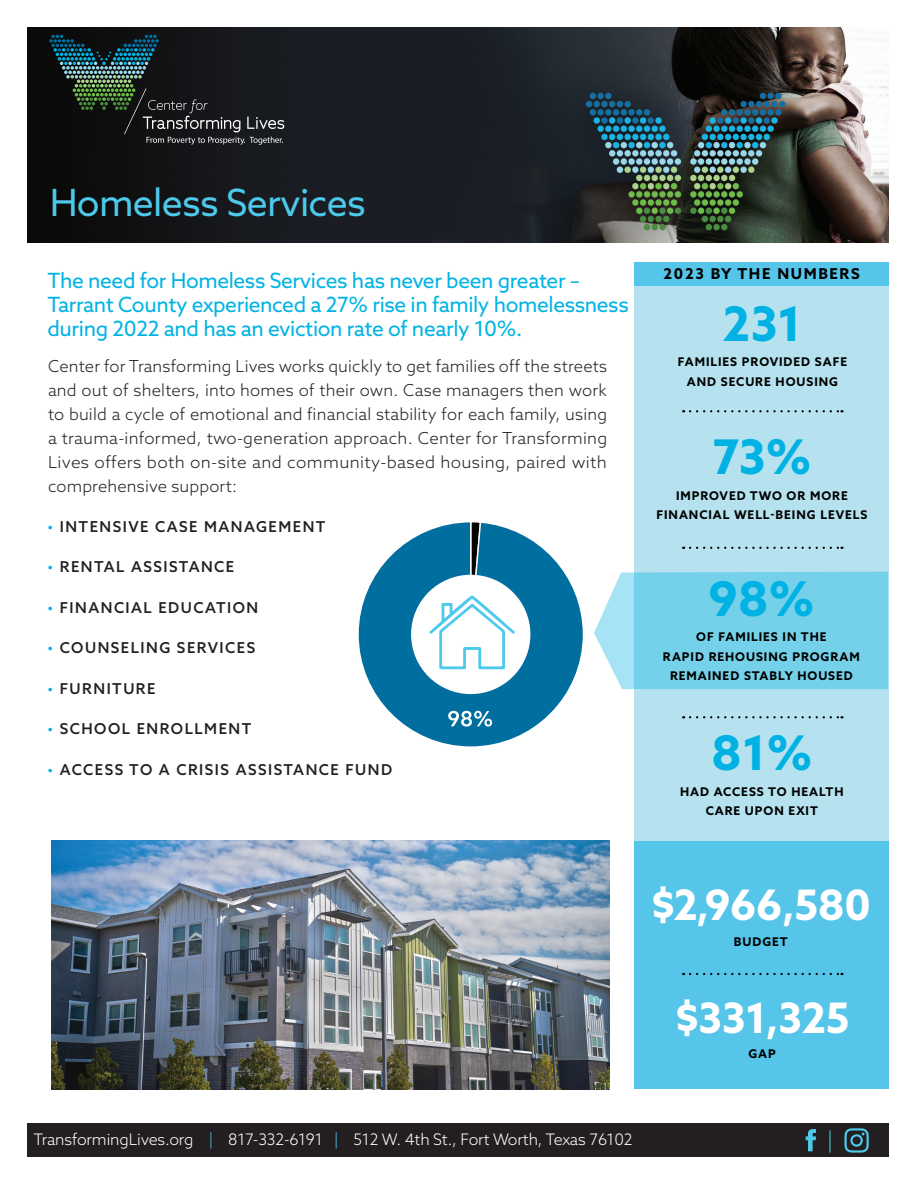
<style>
.page{position:relative;width:918px;height:1188px;background:#fff}
.page>*{position:absolute;margin:0;border:0;box-sizing:border-box;transform-origin:0 0}
.t1{font:700 47.85px "Azo Sans";color:#00b2e3}
.Stat_Body_Copy{font:700 42px "Azo Sans";letter-spacing:-.01em;color:#fff}
.t2{font:37.5px "Azo Sans";letter-spacing:-.02em;color:#4dc9eb}
.Body_Copy_Black{font:21px/24px "Azo Sans";letter-spacing:-.02em;color:#00b3e3}
.Body_Copy_Black-2{font:300 16.5px/24px "Azo Sans";letter-spacing:.02em;color:#231f20;text-align:justify}
.t3{font:300 15.9px "Azo Sans";letter-spacing:-.01em;color:#fff}
.Body_Copy_Black-3{font:500 15px "Azo Sans";letter-spacing:.1em;color:#231f20}
.Stat_Body_Copy-2{font:700 15px "Azo Sans";letter-spacing:.11em;color:#000}
.Stat_Body_Copy-3{font:700 12px/19.5px "Azo Sans";letter-spacing:.08em;color:#000;text-align:center}
.s1{color:#00b2e3}
.s2{color:#4dc9eb}
</style>
<div class="page">
<div style="left:634px;top:262px;width:255px;height:807px;background:#b5e2ee"></div>
<svg style="left:594px;top:572px;width:294px;height:117px;background:#80d4eb"></svg>
<div style="left:27px;top:1123px;width:862px;height:34px;background:#231f20"></div>
<svg style="left:806px;top:1129px;width:10px;height:22px"></svg>
<svg style="left:844px;top:1128px;width:25px;height:25px"></svg>
<hr style="left:829px;top:1130px;width:2px;height:23px;background:#4dc9eb">
<img style="left:27px;top:27px;width:862px;height:216px">
<svg style="left:49px;top:35px;width:235px;height:110px;background:#1e2929"></svg>
<svg style="left:690px;top:410px;width:152px;height:2px"></svg>
<svg style="left:690px;top:716px;width:152px;height:2px"></svg>
<svg style="left:690px;top:547px;width:152px;height:2px"></svg>
<svg style="left:358px;top:530px;width:225px;height:217px"></svg>
<div style="left:411px;top:575px;width:119px;height:119px;background:#fff;border-radius:50%"></div>
<svg style="left:448px;top:711px;width:44px;height:16px"></svg>
<svg style="left:429px;top:522px;width:86px;height:147px"></svg>
<div style="left:634px;top:841px;width:255px;height:248px;background:#56c5ea"></div>
<svg style="left:690px;top:973px;width:152px;height:2px"></svg>
<img style="left:52px;top:840px;width:557px;height:249px">
<div style="left:634px;top:262px;width:255px;height:23px;background:#56c5ea"></div>
<p class="t2" style="left:50px;top:178px;width:318px">Homeless Services</p>
<p class="Body_Copy_Black" style="left:48px;top:268px;width:534px">The need for Homeless Services has never been greater –</p>
<p class="Body_Copy_Black" style="left:48px;top:292px;width:583px">Tarrant County experienced a 27% rise in family homelessness during 2022 and has an eviction rate of nearly 10%.</p>
<p class="Body_Copy_Black-2" style="left:48px;top:354px;width:561px">Center for Transforming Lives works quickly to get families off the streets and out of shelters, into homes of their own. Case managers then work to build a cycle of emotional and financial stability for each family, using a trauma-informed, two-generation approach. Center for Transforming Lives offers both on-site and community-based housing, paired with comprehensive support:</p>
<p class="Body_Copy_Black-3" style="left:48px;top:516px;width:280px"><span class="s1">•</span> INTENSIVE CASE MANAGEMENT</p>
<p class="Body_Copy_Black-3" style="left:48px;top:557px;width:188px"><span class="s1">•</span> RENTAL ASSISTANCE</p>
<p class="Body_Copy_Black-3" style="left:48px;top:597px;width:212px"><span class="s1">•</span> FINANCIAL EDUCATION</p>
<p class="Body_Copy_Black-3" style="left:48px;top:638px;width:209px"><span class="s1">•</span> COUNSELING SERVICES</p>
<p class="Body_Copy_Black-3" style="left:48px;top:678px;width:110px"><span class="s1">•</span> FURNITURE</p>
<p class="Body_Copy_Black-3" style="left:48px;top:719px;width:205px"><span class="s1">•</span> SCHOOL ENROLLMENT</p>
<p class="Body_Copy_Black-3" style="left:48px;top:759px;width:346px"><span class="s1">•</span> ACCESS TO A CRISIS ASSISTANCE FUND</p>
<p class="Stat_Body_Copy-2" style="left:664px;top:264px;width:198px">2023 BY THE NUMBERS</p>
<p class="t1" style="left:723px;top:292px;width:81px">231</p>
<p class="Stat_Body_Copy-3" style="left:678px;top:352px;width:171px">FAMILIES PROVIDED SAFE</p>
<p class="Stat_Body_Copy-3" style="left:687px;top:372px;width:153px">AND SECURE HOUSING</p>
<p class="t1" style="left:712px;top:426px;width:101px">73%</p>
<p class="Stat_Body_Copy-3" style="left:656px;top:486px;width:212px">IMPROVED TWO OR MORE<br>FINANCIAL WELL-BEING LEVELS</p>
<p class="t1" style="left:709px;top:567px;width:107px">98%</p>
<p class="Stat_Body_Copy-3" style="left:696px;top:627px;width:132px">OF FAMILIES IN THE</p>
<p class="Stat_Body_Copy-3" style="left:663px;top:647px;width:198px">RAPID REHOUSING PROGRAM<br>REMAINED STABLY HOUSED</p>
<p class="t1" style="left:711px;top:721px;width:103px">81%</p>
<p class="Stat_Body_Copy-3" style="left:680px;top:782px;width:165px">HAD ACCESS TO HEALTH</p>
<p class="Stat_Body_Copy-3" style="left:706px;top:801px;width:114px">CARE UPON EXIT</p>
<p class="Stat_Body_Copy" style="left:650px;top:877px;width:222px">$2,966,580</p>
<p class="Stat_Body_Copy-3" style="left:734px;top:931px;width:55px">BUDGET</p>
<p class="Stat_Body_Copy" style="left:675px;top:990px;width:177px">$331,325</p>
<p class="Stat_Body_Copy-3" style="left:748px;top:1044px;width:29px">GAP</p>
<p class="t3" style="left:33px;top:1129px;width:601px">TransformingLives.org <span class="s2">|</span> 817-332-6191 <span class="s2">|</span> 512 W. 4th St., Fort Worth, Texas 76102</p>
</div>
